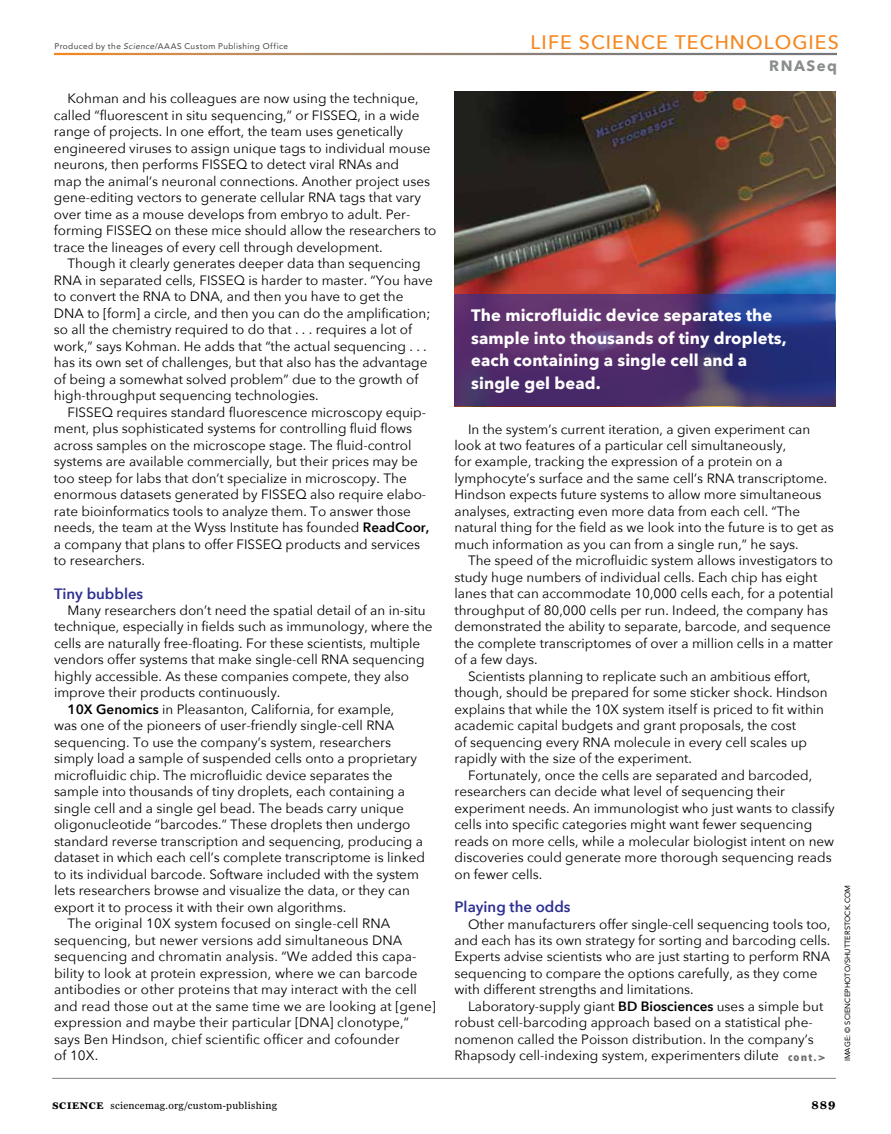
<style>
.page{position:relative;width:891px;height:1134px;background:#fff}
.page>*{position:absolute;margin:0;border:0;box-sizing:border-box;transform-origin:0 0}
.t1{font:500 19.5px "Avenir Next";letter-spacing:.055em;color:#f6871f}
.t2{font:700 16.5px/22.5px "Avenir Next";letter-spacing:.005em;color:#fff}
.t3{font:600 15px "Avenir Next";color:#2e3092}
.t4{font:700 15px "Avenir Next";letter-spacing:.1em;color:#8a8c8e}
.t5{font:13.5px/16.5px "Avenir Next";color:#000}
.t6{font:700 12px "Miller Daily";color:#000}
.t7{font:10.5px "Miller Daily";letter-spacing:.025em;color:#000}
.t8{font:700 10.5px "Avenir Next Condensed";color:#6d6e71;scale:1.14 1}
.t9{font:8.25px "Avenir";letter-spacing:.05em;color:#414042}
.t10{font:7.5px "Avenir";letter-spacing:.005em;color:#000}
.s1{font-style:italic}
.s2{font-weight:600}
.s3{font-weight:700;font-size:9.75px}
</style>
<div class="page">
<hr style="left:52px;top:1078px;width:784px;height:1px;background:#808285">
<img style="left:454px;top:92px;width:381px;height:203px">
<svg style="left:454px;top:295px;width:381px;height:111px;background:#483272"></svg>
<p class="t9" style="left:54px;top:39px;width:235px">Produced by the <span class="s1">Science</span>/AAAS Custom Publishing Office</p>
<p class="t5" style="left:54px;top:90px;width:384px;text-indent:14px">Kohman and his colleagues are now using the technique, called “fluorescent in situ sequencing,” or FISSEQ, in a wide range of projects. In one effort, the team uses genetically engineered viruses to assign unique tags to individual mouse neurons, then performs FISSEQ to detect viral RNAs and<br>map the animal’s neuronal connections. Another project uses gene-editing vectors to generate cellular RNA tags that vary over time as a mouse develops from embryo to adult. Per&shy;forming FISSEQ on these mice should allow the researchers to trace the lineages of every cell through development.</p>
<p class="t5" style="left:54px;top:255px;width:380px;text-indent:14px">Though it clearly generates deeper data than sequencing RNA in separated cells, FISSEQ is harder to master. “You have to convert the RNA to DNA, and then you have to get the DNA to [form] a circle, and then you can do the amplification; so all the chemistry required to do that . . . requires a lot of work,” says Kohman. He adds that “the actual sequencing . . . has its own set of challenges, but that also has the advantage of being a somewhat solved problem” due to the growth of high-throughput sequencing technologies.</p>
<p class="t5" style="left:54px;top:403px;width:377px;text-indent:14px">FISSEQ requires standard fluorescence microscopy equip&shy;ment, plus sophisticated systems for controlling fluid flows across samples on the microscope stage. The fluid-control systems are available commercially, but their prices may be too steep for labs that don’t specialize in microscopy. The enormous datasets generated by FISSEQ also require elabo&shy;rate bioinformatics tools to analyze them. To answer those needs, the team at the Wyss Institute has founded <span class="s2">ReadCoor, </span>a company that plans to offer FISSEQ products and services to researchers.</p>
<p class="t3" style="left:54px;top:580px;width:91px">Tiny bubbles</p>
<p class="t5" style="left:68px;top:601px;width:360px">Many researchers don’t need the spatial detail of an in-situ</p>
<p class="t5" style="left:54px;top:618px;width:380px">technique, especially in fields such as immunology, where the</p>
<p class="t5" style="left:54px;top:634px;width:368px">cells are naturally free-floating. For these scientists, multiple</p>
<p class="t5" style="left:54px;top:651px;width:372px">vendors offer systems that make single-cell RNA sequencing</p>
<p class="t5" style="left:54px;top:667px;width:356px">highly accessible. As these companies compete, they also</p>
<p class="t5" style="left:54px;top:684px;width:228px">improve their products continuously.</p>
<p class="t5" style="left:68px;top:700px;width:328px"><span class="s2">10X Genomics</span> in Pleasanton, California, for example,</p>
<p class="t5" style="left:54px;top:717px;width:342px">was one of the pioneers of user-friendly single-cell RNA</p>
<p class="t5" style="left:54px;top:733px;width:339px">sequencing. To use the company’s system, researchers</p>
<p class="t5" style="left:54px;top:750px;width:365px">simply load a sample of suspended cells onto a proprietary</p>
<p class="t5" style="left:54px;top:766px;width:340px">microfluidic chip. The microfluidic device separates the</p>
<p class="t5" style="left:54px;top:783px;width:353px">sample into thousands of tiny droplets, each containing a</p>
<p class="t5" style="left:54px;top:799px;width:351px">single cell and a single gel bead. The beads carry unique</p>
<p class="t5" style="left:54px;top:816px;width:358px">oligonucleotide “barcodes.” These droplets then undergo</p>
<p class="t5" style="left:54px;top:832px;width:370px">standard reverse transcription and sequencing, producing a</p>
<p class="t5" style="left:54px;top:849px;width:372px">dataset in which each cell’s complete transcriptome is linked</p>
<p class="t5" style="left:54px;top:865px;width:366px">to its individual barcode. Software included with the system</p>
<p class="t5" style="left:54px;top:882px;width:358px">lets researchers browse and visualize the data, or they can</p>
<p class="t5" style="left:54px;top:898px;width:294px">export it to process it with their own algorithms.</p>
<p class="t5" style="left:68px;top:915px;width:324px">The original 10X system focused on single-cell RNA</p>
<p class="t5" style="left:54px;top:931px;width:350px">sequencing, but newer versions add simultaneous DNA</p>
<p class="t5" style="left:54px;top:948px;width:364px">sequencing and chromatin analysis. “We added this capa-</p>
<p class="t5" style="left:54px;top:964px;width:365px">bility to look at protein expression, where we can barcode</p>
<p class="t5" style="left:54px;top:981px;width:364px">antibodies or other proteins that may interact with the cell</p>
<p class="t5" style="left:54px;top:997px;width:384px">and read those out at the same time we are looking at [gene]</p>
<p class="t5" style="left:54px;top:1014px;width:357px">expression and maybe their particular [DNA] clonotype,”</p>
<p class="t5" style="left:54px;top:1030px;width:347px">says Ben Hindson, chief scientific officer and cofounder</p>
<p class="t5" style="left:54px;top:1047px;width:46px">of 10X.</p>
<h1 class="t1" style="left:531px;top:25px;width:310px">LIFE SCIENCE TECHNOLOGIES</h1>
<p class="t4" style="left:769px;top:53px;width:69px">RNASeq</p>
<p class="t2" style="left:471px;top:304px;width:317px">The microfluidic device separates the sample into thousands of tiny droplets, each containing a single cell and a single gel bead.</p>
<p class="t5" style="left:454px;top:420px;width:381px;text-indent:14px">In the system’s current iteration, a given experiment can look at two features of a particular cell simultaneously,<br>for example, tracking the expression of a protein on a lymphocyte’s surface and the same cell’s RNA transcriptome.<br>Hindson expects future systems to allow more simultaneous analyses, extracting even more data from each cell. “The natural thing for the field as we look into the future is to get as much information as you can from a single run,” he says.</p>
<p class="t5" style="left:468px;top:552px;width:367px">The speed of the microfluidic system allows investigators to</p>
<p class="t5" style="left:454px;top:568px;width:364px">study huge numbers of individual cells. Each chip has eight</p>
<p class="t5" style="left:454px;top:585px;width:381px">lanes that can accommodate 10,000 cells each, for a potential</p>
<p class="t5" style="left:454px;top:601px;width:375px">throughput of 80,000 cells per run. Indeed, the company has</p>
<p class="t5" style="left:454px;top:618px;width:378px">demonstrated the ability to separate, barcode, and sequence</p>
<p class="t5" style="left:454px;top:634px;width:380px">the complete transcriptomes of over a million cells in a matter</p>
<p class="t5" style="left:454px;top:651px;width:85px">of a few days.</p>
<p class="t5" style="left:468px;top:667px;width:344px">Scientists planning to replicate such an ambitious effort,</p>
<p class="t5" style="left:454px;top:684px;width:375px">though, should be prepared for some sticker shock. Hindson</p>
<p class="t5" style="left:454px;top:700px;width:371px">explains that while the 10X system itself is priced to fit within</p>
<p class="t5" style="left:454px;top:717px;width:343px">academic capital budgets and grant proposals, the cost</p>
<p class="t5" style="left:454px;top:733px;width:354px">of sequencing every RNA molecule in every cell scales up</p>
<p class="t5" style="left:454px;top:750px;width:239px">rapidly with the size of the experiment.</p>
<p class="t5" style="left:468px;top:766px;width:346px">Fortunately, once the cells are separated and barcoded,</p>
<p class="t5" style="left:454px;top:783px;width:332px">researchers can decide what level of sequencing their</p>
<p class="t5" style="left:454px;top:799px;width:382px">experiment needs. An immunologist who just wants to classify</p>
<p class="t5" style="left:454px;top:816px;width:359px">cells into specific categories might want fewer sequencing</p>
<p class="t5" style="left:454px;top:832px;width:381px">reads on more cells, while a molecular biologist intent on new</p>
<p class="t5" style="left:454px;top:849px;width:379px">discoveries could generate more thorough sequencing reads</p>
<p class="t5" style="left:454px;top:865px;width:89px">on fewer cells.</p>
<p class="t3" style="left:454px;top:894px;width:118px">Playing the odds</p>
<p class="t5" style="left:454px;top:915px;width:378px;text-indent:14px">Other manufacturers offer single-cell sequencing tools too, and each has its own strategy for sorting and barcoding cells.<br>Experts advise scientists who are just starting to perform RNA sequencing to compare the options carefully, as they come with different strengths and limitations.</p>
<p class="t5" style="left:454px;top:997px;width:370px;text-indent:14px">Laboratory-supply giant <span class="s2">BD Biosciences</span> uses a simple but robust cell-barcoding approach based on a statistical phe&shy;nomenon called the Poisson distribution. In the company’s Rhapsody cell-indexing system, experimenters dilute</p>
<p class="t8" style="left:788px;top:1050px;width:35px">cont.&gt;</p>
<p class="t10" style="left:842px;top:1061px;width:178px;rotate:-90deg">IMAGE: © SCIENCEPHOTO/SHUTTERSTOCK.COM</p>
<p class="t7" style="left:52px;top:1100px;width:226px"><span class="s3">SCIENCE</span> sciencemag.org/custom-publishing</p>
<p class="t6" style="left:812px;top:1098px;width:25px">889</p>
</div>
